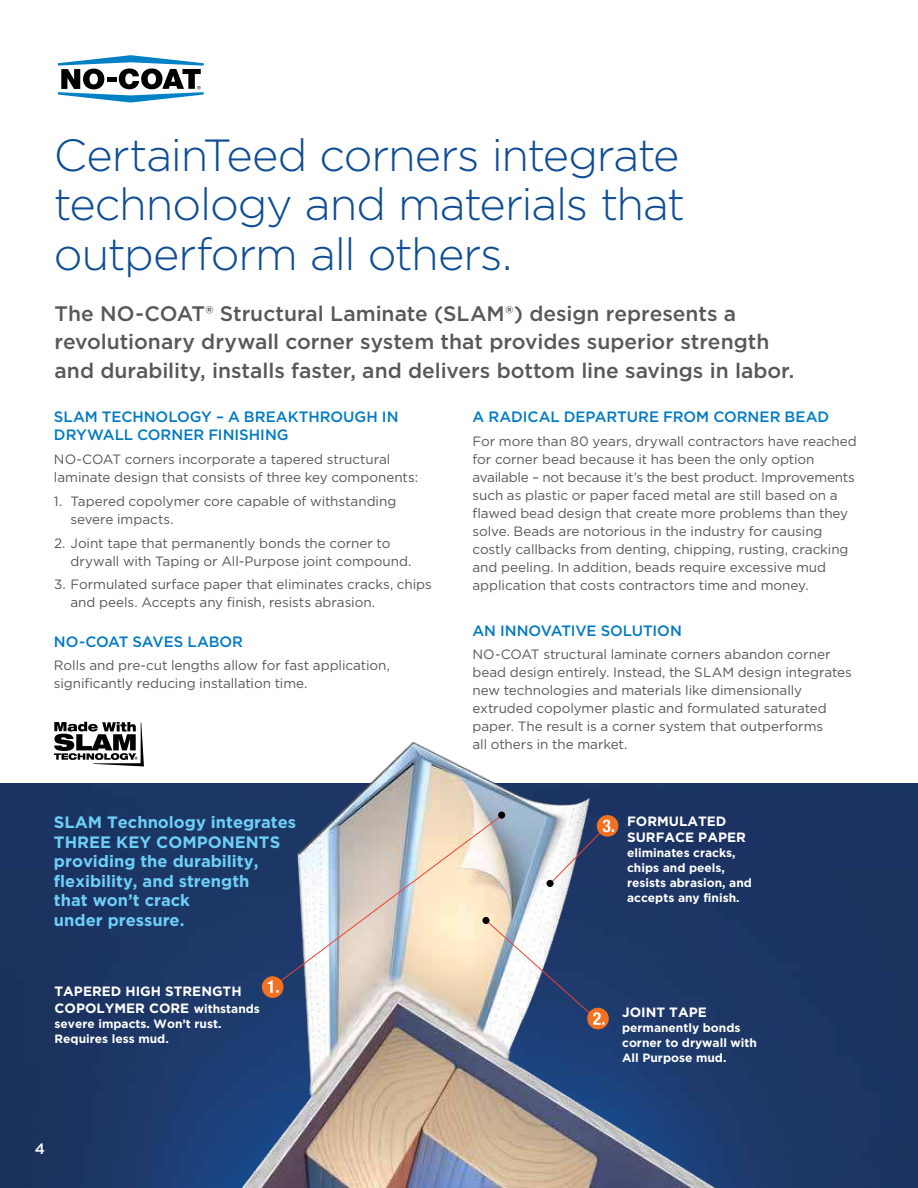
<style>
.page{position:relative;width:918px;height:1188px;background:#fff}
.page>*{position:absolute;margin:0;border:0;box-sizing:border-box;transform-origin:0 0}
.t1{font:300 45px/49.5px "Gotham";letter-spacing:-.025em;color:#0e4d96}
.t2{font:500 21px/28.5px "Gotham";color:#57585b}
.t3{font:700 16.5px/19.5px "Gotham";color:#6dcff6}
.t4{font:500 15px/18px "Gotham";letter-spacing:-.005em;color:#007ac3}
.t5{font:500 15px "Gotham";color:#fff}
.t6{font:13.5px/18px "Gotham";letter-spacing:-.005em;color:#57585b}
.t7{font:700 13.5px/16.5px "Gotham";color:#fff}
.t8{font:700 12px/15px "Gotham";color:#fff}
.s1{font-size:12px}
</style>
<div class="page">
<img style="left:0;top:783px;width:918px;height:405px">
<svg style="left:58px;top:55px;width:146px;height:48px"></svg>
<img style="left:218px;top:742px;width:555px;height:446px">
<div style="left:597px;top:815px;width:21px;height:22px;background:#f37120;border-radius:50%"></div>
<div style="left:587px;top:1008px;width:22px;height:21px;background:#f37120;border-radius:50%"></div>
<svg style="left:54px;top:722px;width:90px;height:44px"></svg>
<div style="left:498px;top:812px;width:7px;height:7px;background:#000;border-radius:50%"></div>
<svg style="left:262px;top:976px;width:21px;height:22px"></svg>
<svg style="left:268px;top:814px;width:346px;height:211px;background:#a8aab1"></svg>
<h1 class="t1" style="left:54px;top:132px;width:633px">CertainTeed corners integrate technology and materials that outperform all others.</h1>
<h2 class="t2" style="left:55px;top:300px;width:741px">The NO-COAT® Structural Laminate (SLAM®) design represents a revolutionary drywall corner system that provides superior strength and durability, installs faster, and delivers bottom line savings in labor.</h2>
<p class="t4" style="left:54px;top:409px;width:346px">SLAM TECHNOLOGY – A BREAKTHROUGH IN<br>DRYWALL CORNER FINISHING</p>
<p class="t6" style="left:54px;top:450px;width:366px">NO-COAT corners incorporate a tapered structural laminate design that consists of three key components:</p>
<p class="t6" style="left:70px;top:493px;width:327px;text-indent:-16px">1. Tapered copolymer core capable of withstanding severe impacts.</p>
<p class="t6" style="left:70px;top:535px;width:343px;text-indent:-16px">2. Joint tape that permanently bonds the corner to drywall with Taping or All-Purpose joint compound.</p>
<p class="t6" style="left:70px;top:576px;width:363px;text-indent:-16px">3. Formulated surface paper that eliminates cracks, chips and peels. Accepts any finish, resists abrasion.</p>
<p class="t4" style="left:54px;top:633px;width:191px">NO-COAT SAVES LABOR</p>
<p class="t6" style="left:54px;top:657px;width:338px">Rolls and pre-cut lengths allow for fast application, significantly reducing installation time.</p>
<p class="t4" style="left:472px;top:409px;width:358px">A RADICAL DEPARTURE FROM CORNER BEAD</p>
<p class="t6" style="left:472px;top:432px;width:386px">For more than 80 years, drywall contractors have reached for corner bead because it has been the only option available – not because it’s the best product. Improvements such as plastic or paper faced metal are still based on a flawed bead design that create more problems than they solve. Beads are notorious in the industry for causing costly callbacks from denting, chipping, rusting, cracking and peeling. In addition, beads require excessive mud application that costs contractors time and money.</p>
<p class="t4" style="left:472px;top:622px;width:211px">AN INNOVATIVE SOLUTION</p>
<p class="t6" style="left:472px;top:646px;width:381px">NO-COAT structural laminate corners abandon corner bead design entirely. Instead, the SLAM design integrates new technologies and materials like dimensionally extruded copolymer plastic and formulated saturated paper. The result is a corner system that outperforms<br>all others in the market.</p>
<p class="t3" style="left:54px;top:814px;width:244px">SLAM Technology integrates<br>THREE KEY COMPONENTS providing the durability, flexibility, and strength<br>that won’t crack<br>under pressure.</p>
<p class="t7" style="left:627px;top:814px;width:120px">FORMULATED<br>SURFACE PAPER</p>
<p class="t8" style="left:627px;top:846px;width:126px">eliminates cracks, chips and peels, resists abrasion, and accepts any finish.</p>
<p class="t7" style="left:55px;top:984px;width:207px">TAPERED HIGH STRENGTH<br>COPOLYMER CORE <span class="s1">withstands</span></p>
<p class="t8" style="left:55px;top:1016px;width:168px">severe impacts. Won’t rust.<br>Requires less mud.</p>
<p class="t7" style="left:622px;top:1005px;width:86px">JOINT TAPE</p>
<p class="t8" style="left:622px;top:1021px;width:136px">permanently bonds corner to drywall with<br>All Purpose mud.</p>
<p class="t5" style="left:35px;top:1142px;width:12px">4</p>
</div>
